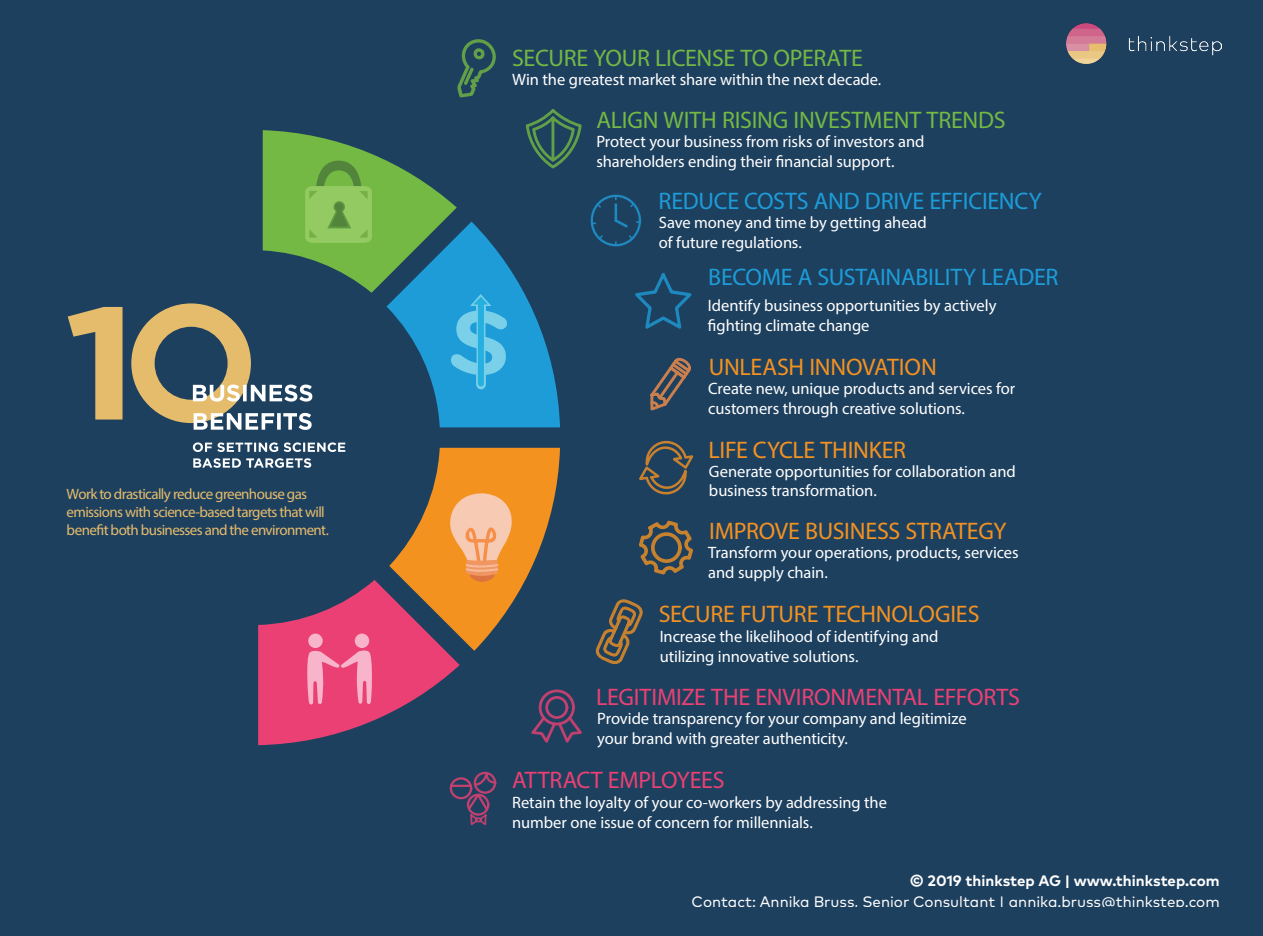
<style>
.page{position:relative;width:1263px;height:936px;background:#fff}
.page>*{position:absolute;margin:0;border:0;box-sizing:border-box;transform-origin:0 0}
.t1{font:24px "Myriad Pro";letter-spacing:-.01em;color:#f39221}
.t2{font:24px "Myriad Pro";letter-spacing:-.01em;color:#73b943}
.t3{font:24px "Myriad Pro";letter-spacing:-.01em;color:#1d9cd8}
.t4{font:24px "Myriad Pro";letter-spacing:-.005em;color:#eb4073}
.t5{font:16.5px/19.8px "Myriad Pro";letter-spacing:-.005em;color:#fff}
.t6{font:15.15px "Mark Pro";color:#fff}
.t7{font:700 15.15px "Mark Pro";color:#fff}
.t8{font:15px/18px "Myriad Pro";letter-spacing:-.04em;color:#e5bc6c}
</style>
<div class="page">
<div style="left:0;top:0;width:1263px;height:29px;background:#1e405f"></div>
<div style="left:0;top:22px;width:1263px;height:892px;background:#1e405f"></div>
<svg style="left:595px;top:599px;width:48px;height:65px"></svg>
<svg style="left:590px;top:194px;width:51px;height:53px"></svg>
<svg style="left:635px;top:273px;width:57px;height:56px"></svg>
<svg style="left:450px;top:772px;width:47px;height:53px"></svg>
<svg style="left:457px;top:39px;width:39px;height:59px"></svg>
<svg style="left:639px;top:521px;width:54px;height:54px"></svg>
<svg style="left:639px;top:440px;width:54px;height:55px"></svg>
<svg style="left:68px;top:307px;width:55px;height:113px"></svg>
<svg style="left:193px;top:442px;width:389px;height:303px"></svg>
<div style="left:355px;top:634px;width:14px;height:14px;background:#f7b4cb;border-radius:50%"></div>
<img style="left:1066px;top:23px;width:155px;height:41px">
<svg style="left:650px;top:357px;width:41px;height:54px"></svg>
<svg style="left:131px;top:109px;width:451px;height:321px"></svg>
<div style="left:0;top:907px;width:1263px;height:29px;background:#1e405f"></div>
<p class="t8" style="left:67px;top:485px;width:264px">Work to drastically reduce greenhouse gas emissions with science-based targets that will benefit both businesses and the environment.</p>
<p class="t2" style="left:512px;top:43px;width:352px">SECURE YOUR LICENSE TO OPERATE</p>
<p class="t5" style="left:512px;top:70px;width:371px">Win the greatest market share within the next decade.</p>
<p class="t2" style="left:596px;top:105px;width:411px">ALIGN WITH RISING INVESTMENT TRENDS</p>
<p class="t5" style="left:596px;top:131px;width:330px">Protect your business from risks of investors and shareholders ending their financial support.</p>
<p class="t3" style="left:658px;top:186px;width:385px">REDUCE COSTS AND DRIVE EFFICIENCY</p>
<p class="t5" style="left:659px;top:212px;width:269px">Save money and time by getting ahead</p>
<p class="t5" style="left:659px;top:232px;width:145px">of future regulations.</p>
<p class="t3" style="left:708px;top:263px;width:352px">BECOME A SUSTAINABILITY LEADER</p>
<p class="t5" style="left:708px;top:295px;width:290px">Identify business opportunities by actively</p>
<p class="t5" style="left:708px;top:315px;width:163px">fighting climate change</p>
<p class="t1" style="left:709px;top:352px;width:230px">UNLEASH INNOVATION</p>
<p class="t5" style="left:708px;top:378px;width:309px">Create new, unique products and services for customers through creative solutions.</p>
<p class="t1" style="left:708px;top:435px;width:199px">LIFE CYCLE THINKER</p>
<p class="t5" style="left:709px;top:461px;width:308px">Generate opportunities for collaboration and</p>
<p class="t5" style="left:709px;top:481px;width:169px">business transformation.</p>
<p class="t1" style="left:709px;top:516px;width:299px">IMPROVE BUSINESS STRATEGY</p>
<p class="t5" style="left:708px;top:542px;width:312px">Transform your operations, products, services and supply chain.</p>
<p class="t1" style="left:659px;top:599px;width:322px">SECURE FUTURE TECHNOLOGIES</p>
<p class="t5" style="left:660px;top:626px;width:280px">Increase the likelihood of identifying and</p>
<p class="t5" style="left:660px;top:646px;width:200px">utilizing innovative solutions.</p>
<p class="t4" style="left:596px;top:682px;width:425px">LEGITIMIZE THE ENVIRONMENTAL EFFORTS</p>
<p class="t5" style="left:597px;top:708px;width:371px">Provide transparency for your company and legitimize your brand with greater authenticity.</p>
<p class="t4" style="left:512px;top:765px;width:214px">ATTRACT EMPLOYEES</p>
<p class="t5" style="left:512px;top:792px;width:376px">Retain the loyalty of your co-workers by addressing the</p>
<p class="t5" style="left:512px;top:812px;width:302px">number one issue of concern for millennials.</p>
<p class="t7" style="left:910px;top:869px;width:311px">© 2019 thinkstep AG | www.thinkstep.com</p>
<p class="t6" style="left:692px;top:891px;width:530px">Contact: Annika Bruss, Senior Consultant | annika.bruss@thinkstep.com</p>
</div>
